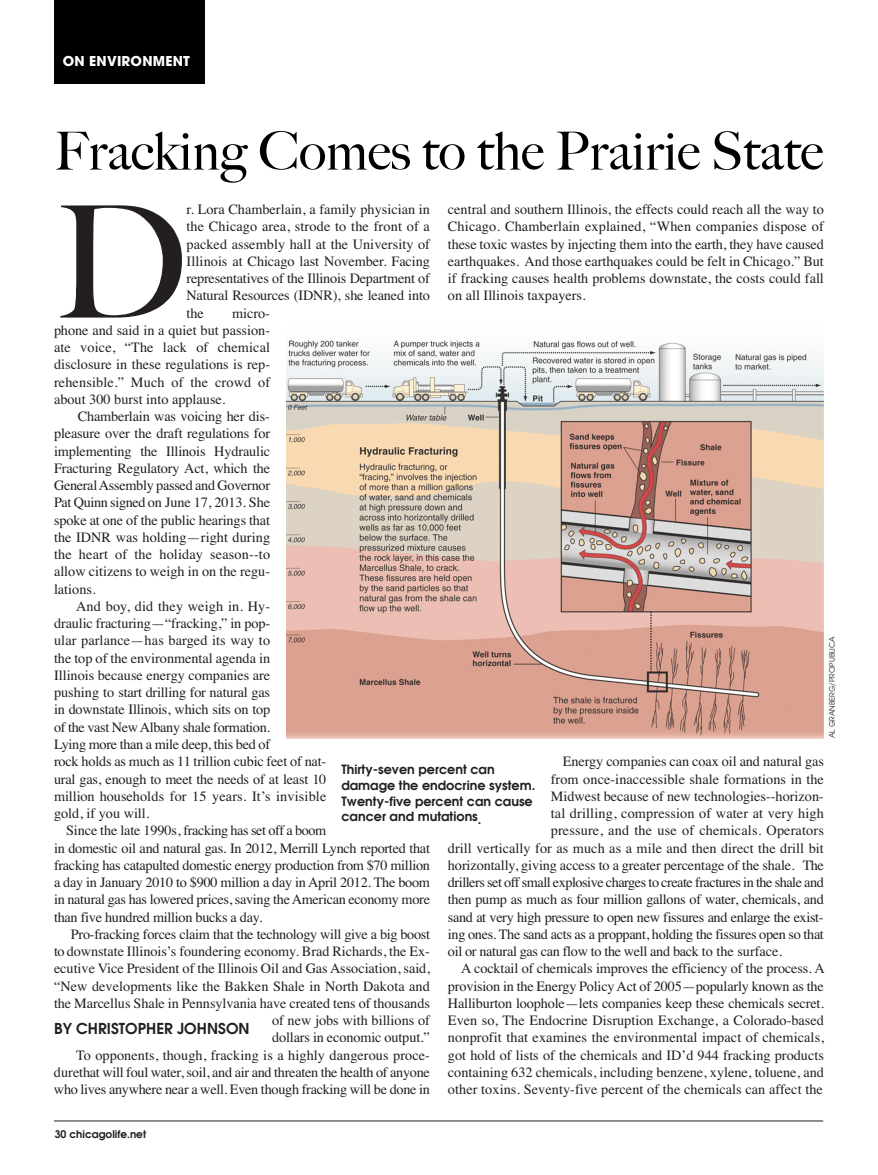
<style>
.page{position:relative;width:878px;height:1175px;background:#fff}
.page>*{position:absolute;margin:0;border:0;box-sizing:border-box;transform-origin:0 0}
.t1{font:500 155.55px "Big Caslon";color:#231f20}
.t2{font:500 52.5px "Big Caslon";color:#000}
.t3{font:600 15px "Avant Garde";color:#231f20}
.t4{font:14.25px/17.2px "Times";letter-spacing:-.01em;color:#231f20;text-align:justify}
.t5{font:14.25px "Times";letter-spacing:.01em;color:#231f20}
.t6{font:14.25px "Times";letter-spacing:-.035em;color:#231f20}
.t7{font:14.25px "Times";letter-spacing:-.03em;color:#231f20}
.t8{font:700 13.5px "Avant Garde";letter-spacing:.015em;color:#fff}
.t9{font:600 12.75px/15.8px "Avant Garde";color:#231f20}
.t10{font:600 10.5px "Avant Garde";color:#231f20}
.t11{font:7.5px "Avant Garde";color:#231f20}
</style>
<div class="page">
<div style="left:54px;top:0;width:150px;height:84px;background:#000"></div>
<img style="left:287px;top:340px;width:537px;height:398px">
<hr style="left:54px;top:1120px;width:769px;height:1px;background:#231f20">
<p class="t8" style="left:63px;top:55px;width:129px">ON ENVIRONMENT</p>
<p class="t2" style="left:54px;top:120px;width:770px">Fracking Comes to the Prairie State</p>
<p class="t4" style="left:448px;top:200px;width:377px">central and southern Illinois, the effects could reach all the way to Chicago. Chamberlain explained, “When companies dispose of these toxic wastes by injecting them into the earth, they have caused earthquakes. And those earthquakes could be felt in Chicago.” But if fracking causes health problems downstate, the costs could fall on all Illinois taxpayers.</p>
<p class="t1" style="left:54px;top:172px;width:134px">D</p>
<p class="t4" style="left:186px;top:200px;width:245px">r. Lora Chamberlain, a family physician in the Chicago area, strode to the front of a packed assembly hall at the University of Illinois at Chicago last November. Facing representatives of the Illinois Department of Natural Resources (IDNR), she leaned into the</p>
<p class="t4" style="left:232px;top:304px;width:39px">micro-</p>
<p class="t4" style="left:54px;top:321px;width:218px">phone and said in a quiet but passion-</p>
<p class="t5" style="left:54px;top:339px;width:218px">ate voice, “The lack of chemical</p>
<p class="t4" style="left:54px;top:356px;width:218px">disclosure in these regulations is rep-</p>
<p class="t5" style="left:54px;top:373px;width:218px">rehensible.” Much of the crowd of</p>
<p class="t4" style="left:54px;top:390px;width:173px">about 300 burst into applause.</p>
<p class="t4" style="left:78px;top:407px;width:194px">Chamberlain was voicing her dis-</p>
<p class="t4" style="left:54px;top:425px;width:217px">pleasure over the draft regulations for</p>
<p class="t4" style="left:54px;top:442px;width:218px">implementing the Illinois Hydraulic</p>
<p class="t4" style="left:54px;top:459px;width:218px">Fracturing Regulatory Act, which the</p>
<p class="t4" style="left:54px;top:476px;width:218px">GeneralAssembly passed and Governor</p>
<p class="t4" style="left:54px;top:494px;width:218px">Pat Quinn signed on June 17, 2013. She</p>
<p class="t4" style="left:54px;top:511px;width:218px">spoke at one of the public hearings that</p>
<p class="t4" style="left:54px;top:528px;width:217px">the IDNR was holding—right during</p>
<p class="t5" style="left:54px;top:546px;width:218px">the heart of the holiday season--to</p>
<p class="t4" style="left:54px;top:563px;width:218px">allow citizens to weigh in on the regu-</p>
<p class="t4" style="left:54px;top:580px;width:43px">lations.</p>
<p class="t5" style="left:76px;top:597px;width:195px">And boy, did they weigh in. Hy-</p>
<p class="t4" style="left:54px;top:614px;width:218px">draulic fracturing—“fracking,” in pop-</p>
<p class="t5" style="left:54px;top:632px;width:218px">ular parlance—has barged its way to</p>
<p class="t4" style="left:54px;top:649px;width:218px">the top of the environmental agenda in</p>
<p class="t4" style="left:54px;top:666px;width:218px">Illinois because energy companies are</p>
<p class="t4" style="left:54px;top:683px;width:217px">pushing to start drilling for natural gas</p>
<p class="t4" style="left:54px;top:701px;width:218px">in downstate Illinois, which sits on top</p>
<p class="t4" style="left:54px;top:718px;width:217px">of the vast NewAlbany shale formation.</p>
<p class="t4" style="left:54px;top:735px;width:218px">Lying more than a mile deep, this bed of</p>
<p class="t4" style="left:54px;top:752px;width:274px">rock holds as much as 11 trillion cubic feet of nat-</p>
<p class="t4" style="left:54px;top:770px;width:274px">ural gas, enough to meet the needs of at least 10</p>
<p class="t5" style="left:54px;top:787px;width:274px">million households for 15 years. It’s invisible</p>
<p class="t4" style="left:54px;top:804px;width:97px">gold, if you will.</p>
<p class="t7" style="left:66px;top:822px;width:262px">Since the late 1990s, fracking has set off a boom</p>
<p class="t4" style="left:54px;top:839px;width:377px">in domestic oil and natural gas. In 2012, Merrill Lynch reported that</p>
<p class="t4" style="left:54px;top:856px;width:377px">fracking has catapulted domestic energy production from $70 million</p>
<p class="t4" style="left:54px;top:873px;width:377px">a day in January 2010 to $900 million a day in April 2012. The boom</p>
<p class="t4" style="left:54px;top:890px;width:377px">in natural gas has lowered prices, saving theAmerican economy more</p>
<p class="t4" style="left:54px;top:908px;width:210px">than five hundred million bucks a day.</p>
<p class="t4" style="left:71px;top:925px;width:360px">Pro-fracking forces claim that the technology will give a big boost</p>
<p class="t4" style="left:54px;top:942px;width:377px">to downstate Illinois’s foundering economy. Brad Richards, the Ex-</p>
<p class="t4" style="left:54px;top:959px;width:377px">ecutive Vice President of the Illinois Oil and Gas Association, said,</p>
<p class="t4" style="left:54px;top:977px;width:377px">“New developments like the Bakken Shale in North Dakota and</p>
<p class="t4" style="left:54px;top:994px;width:377px">the Marcellus Shale in Pennsylvania have created tens of thousands</p>
<p class="t4" style="left:272px;top:1011px;width:159px">of new jobs with billions of</p>
<p class="t4" style="left:272px;top:1028px;width:159px">dollars in economic output.”</p>
<p class="t4" style="left:76px;top:1046px;width:355px">To opponents, though, fracking is a highly dangerous proce-</p>
<p class="t4" style="left:54px;top:1063px;width:377px">durethat will foul water, soil, and air and threaten the health of anyone</p>
<p class="t4" style="left:54px;top:1080px;width:377px">who lives anywhere near a well. Even though fracking will be done in</p>
<p class="t11" style="left:827px;top:738px;width:103px;rotate:-90deg">AL GRANBERG/PROPUBLICA</p>
<p class="t4" style="left:563px;top:752px;width:262px">Energy companies can coax oil and natural gas</p>
<p class="t4" style="left:550px;top:770px;width:275px">from once-inaccessible shale formations in the</p>
<p class="t4" style="left:550px;top:787px;width:274px">Midwest because of new technologies--horizon-</p>
<p class="t5" style="left:550px;top:804px;width:275px">tal drilling, compression of water at very high</p>
<p class="t5" style="left:550px;top:822px;width:274px">pressure, and the use of chemicals. Operators</p>
<p class="t4" style="left:448px;top:839px;width:377px">drill vertically for as much as a mile and then direct the drill bit</p>
<p class="t4" style="left:448px;top:856px;width:377px">horizontally, giving access to a greater percentage of the shale. The</p>
<p class="t6" style="left:448px;top:873px;width:377px">drillers set off small explosive charges to create fractures in the shale and</p>
<p class="t4" style="left:448px;top:890px;width:377px">then pump as much as four million gallons of water, chemicals, and</p>
<p class="t4" style="left:448px;top:908px;width:377px">sand at very high pressure to open new fissures and enlarge the exist-</p>
<p class="t4" style="left:448px;top:925px;width:377px">ing ones. The sand acts as a proppant, holding the fissures open so that</p>
<p class="t4" style="left:448px;top:942px;width:335px">oil or natural gas can flow to the well and back to the surface.</p>
<p class="t4" style="left:461px;top:959px;width:365px">A cocktail of chemicals improves the efficiency of the process. A</p>
<p class="t4" style="left:448px;top:977px;width:377px">provision in the Energy PolicyAct of 2005—popularly known as the</p>
<p class="t4" style="left:448px;top:994px;width:377px">Halliburton loophole—lets companies keep these chemicals secret.</p>
<p class="t4" style="left:448px;top:1011px;width:377px">Even so, The Endocrine Disruption Exchange, a Colorado-based</p>
<p class="t4" style="left:448px;top:1028px;width:377px">nonprofit that examines the environmental impact of chemicals,</p>
<p class="t4" style="left:448px;top:1046px;width:377px">got hold of lists of the chemicals and ID’d 944 fracking products</p>
<p class="t4" style="left:448px;top:1063px;width:377px">containing 632 chemicals, including benzene, xylene, toluene, and</p>
<p class="t4" style="left:448px;top:1080px;width:376px">other toxins. Seventy-five percent of the chemicals can affect the</p>
<p class="t9" style="left:341px;top:761px;width:195px">Thirty-seven percent can damage the endocrine system.<br>Twenty-five percent can cause cancer and mutations.</p>
<p class="t3" style="left:54px;top:1019px;width:197px">BY CHRISTOPHER JOHNSON</p>
<p class="t10" style="left:55px;top:1128px;width:93px">30 chicagolife.net</p>
</div>
